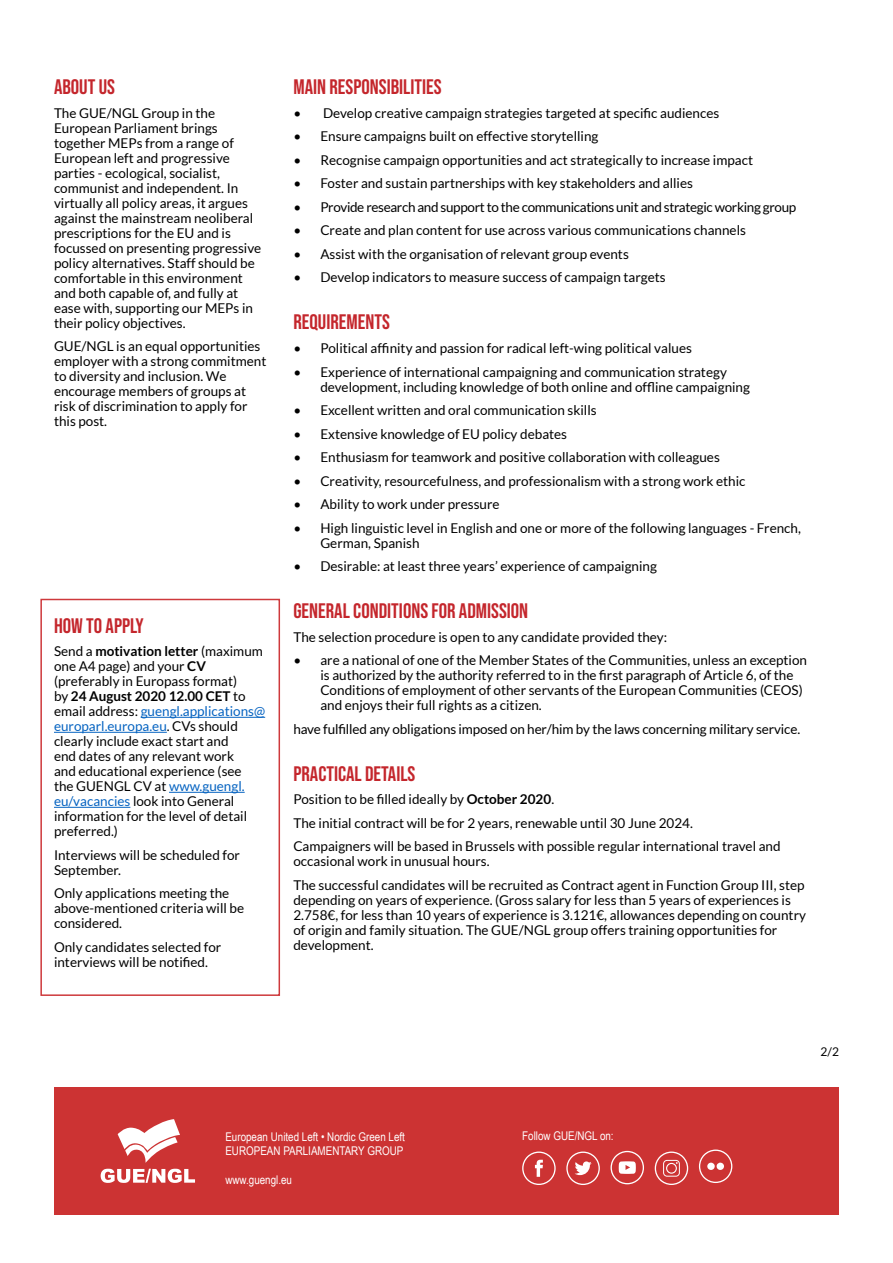
<style>
.page{position:relative;width:893px;height:1263px;background:#fff}
.page>*{position:absolute;margin:0;border:0;box-sizing:border-box;transform-origin:0 0}
.t1{font:21px "Bebas Neue";color:#c4262c}
.t2{font:13.5px/15px "Lato";color:#000}
.t3{font:13.5px "Lato";letter-spacing:-.025em;color:#000}
.t4{font:12px "Arial Narrow";color:#fff}
.t5{font:12px "Lato";color:#000}
.s1{font-weight:700}
.s2{color:#0563c1}
</style>
<div class="page">
<div style="left:54px;top:1087px;width:785px;height:128px;background:#c33"></div>
<svg style="left:118px;top:1119px;width:62px;height:44px"></svg>
<svg style="left:101px;top:1169px;width:94px;height:14px"></svg>
<svg style="left:522px;top:1151px;width:34px;height:34px"></svg>
<svg style="left:611px;top:1151px;width:33px;height:33px"></svg>
<svg style="left:566px;top:1151px;width:34px;height:34px"></svg>
<svg style="left:699px;top:1149px;width:33px;height:34px"></svg>
<svg style="left:655px;top:1151px;width:33px;height:34px"></svg>
<hr style="left:141px;top:717px;width:124px;height:1px;background:#0563c1">
<hr style="left:54px;top:732px;width:113px;height:1px;background:#0563c1">
<hr style="left:169px;top:792px;width:76px;height:1px;background:#0563c1">
<hr style="left:54px;top:807px;width:76px;height:1px;background:#0563c1">
<div style="left:40px;top:599px;width:240px;height:397px;border:2px solid #ce393c"></div>
<p class="t1" style="left:54px;top:75px;width:63px">ABOUT US</p>
<p class="t2" style="left:54px;top:105px;width:209px">The GUE/NGL Group in the<br>European Parliament brings together MEPs from a range of<br>European left and progressive parties - ecological, socialist, communist and independent. In virtually all policy areas, it argues against the mainstream neoliberal prescriptions for the EU and is focussed on presenting progressive policy alternatives. Staff should be comfortable in this environment and both capable of, and fully at ease with, supporting our MEPs in their policy objectives.</p>
<p class="t2" style="left:54px;top:339px;width:214px">GUE/NGL is an equal opportunities employer with a strong commitment to diversity and inclusion. We encourage members of groups at risk of discrimination to apply for this post.</p>
<p class="t1" style="left:54px;top:614px;width:91px">HOW TO APPLY</p>
<p class="t2" style="left:54px;top:644px;width:213px">Send a <span class="s1">motivation letter</span> (maximum one A4 page) and your <span class="s1">CV </span>(preferably in Europass format)<br>by <span class="s1">24 August 2020 12.00 CET</span> to email address: <span class="s2">guengl.applications@ europarl.europa.eu</span>. CVs should clearly include exact start and<br>end dates of any relevant work<br>and educational experience (see<br>the GUENGL CV at <span class="s2">www.guengl. eu/vacancies</span> look into General information for the level of detail preferred.)</p>
<p class="t2" style="left:54px;top:847px;width:187px">Interviews will be scheduled for<br>September.</p>
<p class="t2" style="left:54px;top:886px;width:192px">Only applications meeting the above-mentioned criteria will be considered.</p>
<p class="t2" style="left:54px;top:939px;width:169px">Only candidates selected for interviews will be notified.</p>
<p class="t1" style="left:293px;top:75px;width:150px">MAIN RESPONSIBILITIES</p>
<p class="t2" style="left:293px;top:105px;width:427px">• Develop creative campaign strategies targeted at specific audiences</p>
<p class="t2" style="left:293px;top:129px;width:307px">• Ensure campaigns built on effective storytelling</p>
<p class="t2" style="left:293px;top:152px;width:461px">• Recognise campaign opportunities and act strategically to increase impact</p>
<p class="t2" style="left:293px;top:176px;width:401px">• Foster and sustain partnerships with key stakeholders and allies</p>
<p class="t3" style="left:293px;top:200px;width:504px">• Provide research and support to the communications unit and strategic working group</p>
<p class="t2" style="left:293px;top:223px;width:454px">• Create and plan content for use across various communications channels</p>
<p class="t2" style="left:293px;top:246px;width:337px">• Assist with the organisation of relevant group events</p>
<p class="t2" style="left:293px;top:270px;width:374px">• Develop indicators to measure success of campaign targets</p>
<p class="t1" style="left:293px;top:310px;width:98px">REQUIREMENTS</p>
<p class="t2" style="left:293px;top:340px;width:400px">• Political affinity and passion for radical left-wing political values</p>
<p class="t2" style="left:320px;top:364px;width:431px;text-indent:-27px">• Experience of international campaigning and communication strategy development, including knowledge of both online and offline campaigning</p>
<p class="t2" style="left:293px;top:402px;width:305px">• Excellent written and oral communication skills</p>
<p class="t2" style="left:293px;top:426px;width:275px">• Extensive knowledge of EU policy debates</p>
<p class="t2" style="left:293px;top:449px;width:428px">• Enthusiasm for teamwork and positive collaboration with colleagues</p>
<p class="t2" style="left:293px;top:473px;width:454px">• Creativity, resourcefulness, and professionalism with a strong work ethic</p>
<p class="t2" style="left:293px;top:497px;width:208px">• Ability to work under pressure</p>
<p class="t2" style="left:320px;top:520px;width:482px;text-indent:-27px">• High linguistic level in English and one or more of the following languages - French,<br>German, Spanish</p>
<p class="t2" style="left:293px;top:559px;width:365px">• Desirable: at least three years’ experience of campaigning</p>
<p class="t1" style="left:293px;top:599px;width:236px">GENERAL CONDITIONS FOR ADMISSION</p>
<p class="t2" style="left:293px;top:629px;width:375px">The selection procedure is open to any candidate provided they:</p>
<p class="t2" style="left:320px;top:653px;width:488px;text-indent:-27px">• are a national of one of the Member States of the Communities, unless an exception is authorized by the authority referred to in the first paragraph of Article 6, of the Conditions of employment of other servants of the European Communities (CEOS) and enjoys their full rights as a citizen.</p>
<p class="t2" style="left:293px;top:721px;width:508px">have fulfilled any obligations imposed on her/him by the laws concerning military service.</p>
<p class="t1" style="left:293px;top:761px;width:124px">PRACTICAL DETAILS</p>
<p class="t2" style="left:293px;top:792px;width:262px">Position to be filled ideally by <span class="s1">October 2020</span>.</p>
<p class="t2" style="left:293px;top:815px;width:401px">The initial contract will be for 2 years, renewable until 30 June 2024.</p>
<p class="t2" style="left:293px;top:839px;width:489px">Campaigners will be based in Brussels with possible regular international travel and occasional work in unusual hours.</p>
<p class="t2" style="left:293px;top:877px;width:514px">The successful candidates will be recruited as Contract agent in Function Group III, step depending on years of experience. (Gross salary for less than 5 years of experiences is 2.758€, for less than 10 years of experience is 3.121€, allowances depending on country of origin and family situation. The GUE/NGL group offers training opportunities for development.</p>
<p class="t4" style="left:225px;top:1128px;width:181px">European United Left • Nordic Green Left</p>
<p class="t4" style="left:225px;top:1142px;width:180px">EUROPEAN PARLIAMENTARY GROUP</p>
<p class="t4" style="left:225px;top:1171px;width:68px">www.guengl.eu</p>
<p class="t4" style="left:522px;top:1126px;width:93px">Follow GUE/NGL on:</p>
<p class="t5" style="left:821px;top:1045px;width:20px">2/2</p>
</div>
